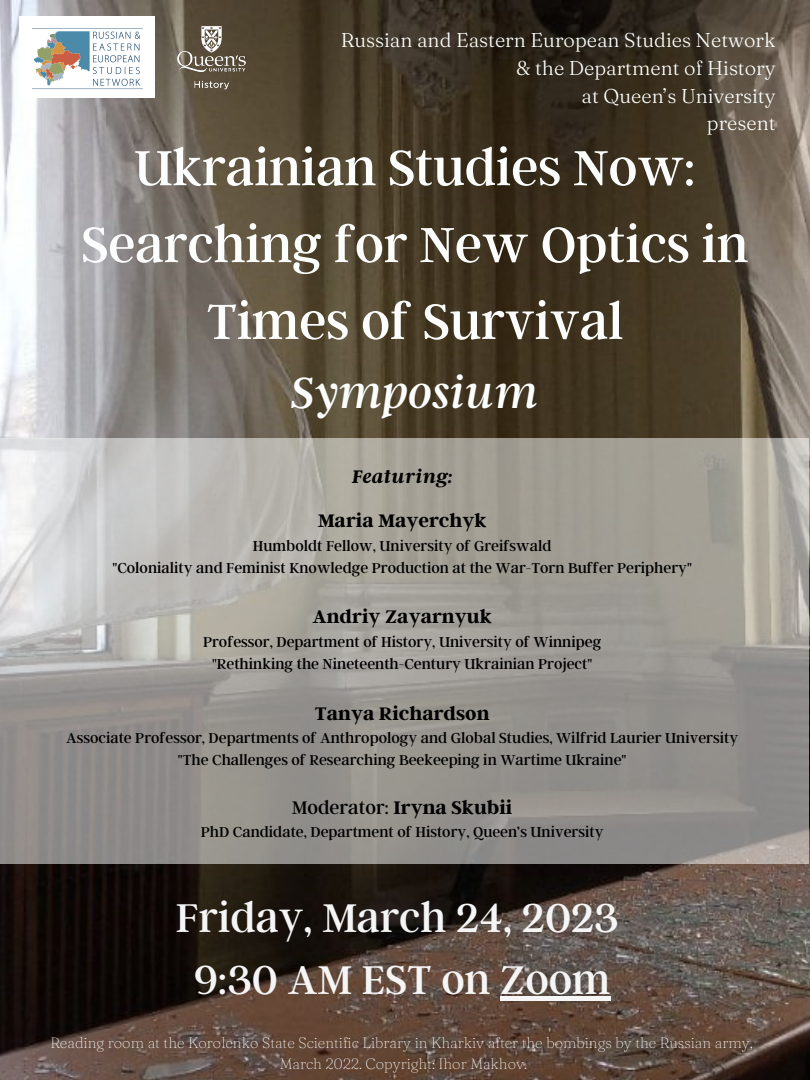
<style>
.page{position:relative;width:810px;height:1080px;background:#fff}
.page>*{position:absolute;margin:0;border:0;box-sizing:border-box;transform-origin:0 0}
.t1{font:55px/76.9px "Argent CF";color:#fcfefd;text-align:center}
.t2{font:italic 48.12px "Argent CF";color:#fcfefd}
.t3{font:44.56px/62.4px "Argent CF";color:#f5f5f5;text-align:center}
.t4{font:700 20.19px "Argent CF";color:#000}
.t5{font:italic 700 20.19px "Argent CF";color:#000}
.t6{font:300 20px/27.6px "Fraunces 9 pt";color:#fcfefd;text-align:right}
.t7{font:15.94px/22px "Argent CF";color:#000;text-align:center}
.t8{font:100 15px/20.6px "Fraunces 9 pt";color:#fff;text-align:center}
.s1{font-weight:400}
</style>
<div class="page">
<img style="left:0;top:0;width:810px;height:1080px">
<img style="left:20px;top:16px;width:135px;height:81px">
<svg style="left:0;top:439px;width:809px;height:425px;background:#a3a09b"></svg>
<img style="left:167px;top:16px;width:88px;height:81px">
<hr style="left:500px;top:997px;width:110px;height:4px;background:#f5f5f5">
<p class="t6" style="left:341px;top:26px;width:436px">Russian and Eastern European Studies Network &amp; the Department of History<br>at Queen’s University<br>present</p>
<h1 class="t1" style="left:82px;top:127px;width:668px">Ukrainian Studies Now:<br>Searching for New Optics in<br>Times of Survival</h1>
<h2 class="t2" style="left:292px;top:362px;width:249px">Symposium</h2>
<p class="t5" style="left:352px;top:463px;width:101px">Featuring:</p>
<p class="t4" style="left:318px;top:508px;width:170px">Maria Mayerchyk</p>
<p class="t7" style="left:112px;top:534px;width:581px">Humboldt Fellow, University of Greifswald<br>"Coloniality and Feminist Knowledge Production at the War-Torn Buffer Periphery"</p>
<p class="t4" style="left:313px;top:604px;width:181px">Andriy Zayarnyuk</p>
<p class="t7" style="left:203px;top:630px;width:400px">Professor, Department of History, University of Winnipeg "Rethinking the Nineteenth-Century Ukrainian Project"</p>
<p class="t4" style="left:315px;top:700px;width:176px">Tanya Richardson</p>
<p class="t7" style="left:66px;top:726px;width:674px">Associate Professor, Departments of Anthropology and Global Studies, Wilfrid Laurier University "The Challenges of Researching Beekeeping in Wartime Ukraine"</p>
<p class="t4" style="left:292px;top:794px;width:222px"><span class="s1">Moderator:</span> Iryna Skubii</p>
<p class="t7" style="left:201px;top:820px;width:404px">PhD Candidate, Department of History, Queen’s University</p>
<h3 class="t3" style="left:176px;top:884px;width:444px">Friday, March 24, 2023<br>9:30 AM EST on Zoom</h3>
<p class="t8" style="left:50px;top:1033px;width:704px">Reading room at the Korolenko State Scientific Library in Kharkiv after the bombings by the Russian army,<br>March 2022. Copyright: Ihor Makhov.</p>
</div>
